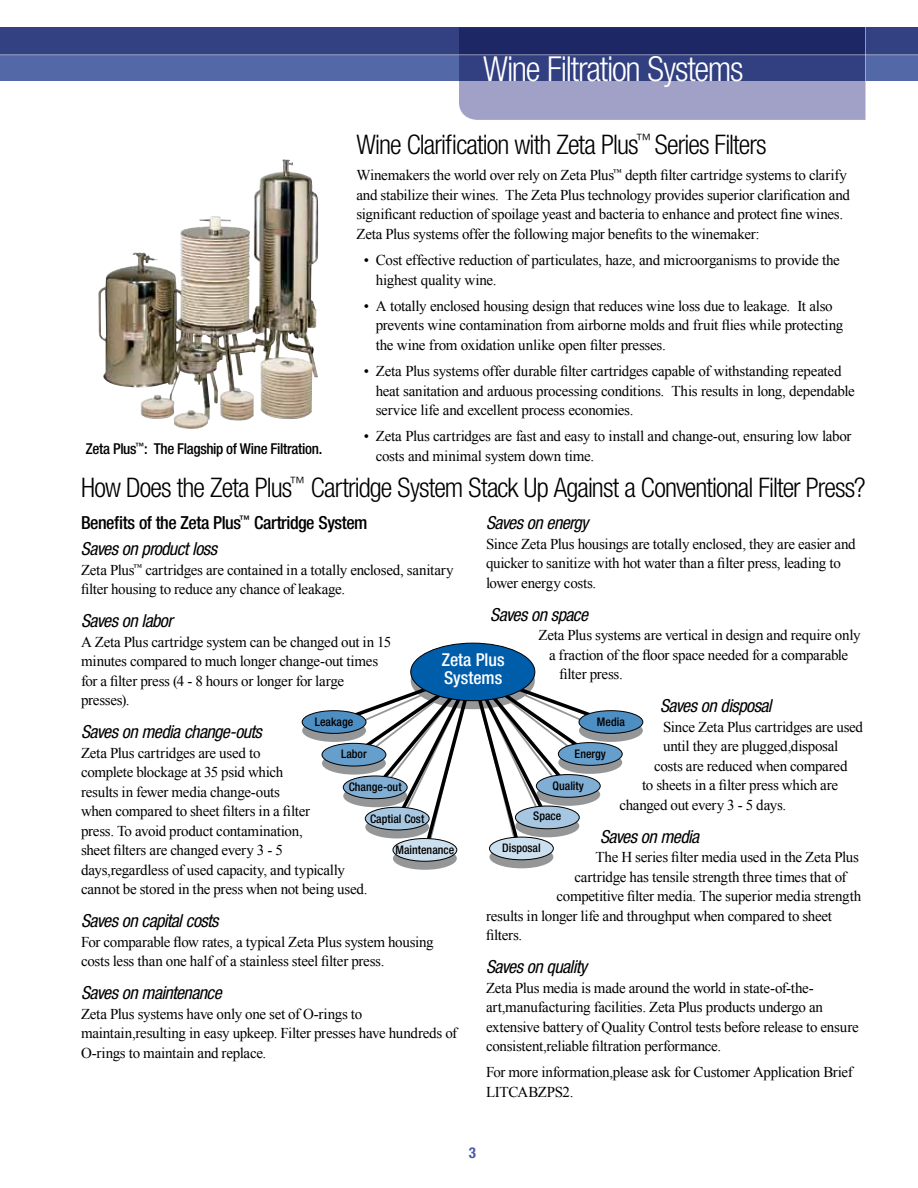
<style>
.page{position:relative;width:918px;height:1188px;background:#fff}
.page>*{position:absolute;margin:0;border:0;box-sizing:border-box;transform-origin:0 0}
.t1{font:300 condensed 34.5px "Helvetica Neue LT Std";letter-spacing:-.035em;color:#fff}
.t2{font:300 condensed 27px "Helvetica Neue LT Std";letter-spacing:-.035em;color:#000}
.t3{font:italic condensed 18px "Helvetica Neue LT Std";letter-spacing:-.03em;color:#000}
.t4{font:500 condensed 18px/26.2px "Helvetica Neue LT Std";letter-spacing:-.025em;color:#000}
.t5{font:500 condensed 17.7px/17.7px "Helvetica Neue LT Std";color:#fff}
.t6{font:15px/19.5px "Times New Roman";letter-spacing:-.02em;color:#000}
.t7{font:500 condensed 15px "Helvetica Neue LT Std";letter-spacing:-.02em;color:#000}
.t8{font:700 condensed 15px "Helvetica Neue LT Std";color:#4859a3}
.t9{font:500 condensed 11.85px "Helvetica Neue LT Std";color:#000}
.s1{font-weight:400;font-style:italic}
</style>
<div class="page">
<svg style="left:0;top:27px;width:918px;height:54px;background:#435493"></svg>
<svg style="left:459px;top:27px;width:407px;height:93px;background:#5b6297"></svg>
<hr style="left:0;top:54px;width:918px;height:1px;background:#fff">
<hr style="left:865px;top:26px;width:1px;height:55px;background:#fff">
<img style="left:98px;top:161px;width:185px;height:238px">
<svg style="left:579px;top:719px;width:64px;height:23px"></svg>
<div style="left:558px;top:751px;width:64px;height:23px;background:#949698;border-radius:50%"></div>
<div style="left:489px;top:846px;width:64px;height:22px;background:#949698;border-radius:50%"></div>
<div style="left:393px;top:847px;width:64px;height:23px;background:#949698;border-radius:50%"></div>
<svg style="left:322px;top:752px;width:64px;height:23px"></svg>
<svg style="left:302px;top:719px;width:64px;height:23px"></svg>
<svg style="left:329px;top:658px;width:287px;height:203px"></svg>
<div style="left:411px;top:643px;width:124px;height:58px;background:#005daa;border-radius:50%"></div>
<div style="left:410px;top:643px;width:125px;height:58px;border:1px solid #000;border-radius:50%"></div>
<div style="left:302px;top:711px;width:64px;height:22px;background:#4d8ec3;border-radius:50%"></div>
<div style="left:302px;top:710px;width:64px;height:24px;border:1px solid #000;border-radius:50%"></div>
<div style="left:579px;top:711px;width:64px;height:22px;background:#4d8ec3;border-radius:50%"></div>
<div style="left:579px;top:710px;width:64px;height:24px;border:1px solid #000;border-radius:50%"></div>
<div style="left:322px;top:743px;width:64px;height:23px;background:#669ecc;border-radius:50%"></div>
<div style="left:322px;top:743px;width:64px;height:23px;border:1px solid #000;border-radius:50%"></div>
<div style="left:343px;top:776px;width:64px;height:23px;background:#80aed4;border-radius:50%"></div>
<div style="left:343px;top:776px;width:64px;height:23px;border:1px solid #000;border-radius:50%"></div>
<div style="left:365px;top:807px;width:64px;height:23px;background:#a6c6e1;border-radius:50%"></div>
<div style="left:365px;top:807px;width:64px;height:23px;border:1px solid #000;border-radius:50%"></div>
<div style="left:393px;top:839px;width:64px;height:22px;background:#ccdfee;border-radius:50%"></div>
<div style="left:393px;top:838px;width:64px;height:24px;border:1px solid #000;border-radius:50%"></div>
<div style="left:489px;top:837px;width:64px;height:23px;background:#ccdfee;border-radius:50%"></div>
<div style="left:489px;top:837px;width:65px;height:23px;border:1px solid #000;border-radius:50%"></div>
<div style="left:515px;top:806px;width:64px;height:23px;background:#a6c6e1;border-radius:50%"></div>
<div style="left:515px;top:806px;width:65px;height:23px;border:1px solid #000;border-radius:50%"></div>
<div style="left:536px;top:775px;width:64px;height:22px;background:#80aed4;border-radius:50%"></div>
<div style="left:536px;top:774px;width:64px;height:24px;border:1px solid #000;border-radius:50%"></div>
<div style="left:558px;top:743px;width:64px;height:22px;background:#669ecc;border-radius:50%"></div>
<div style="left:558px;top:742px;width:64px;height:24px;border:1px solid #000;border-radius:50%"></div>
<p class="t7" style="left:86px;top:440px;width:238px">Zeta Plus<sup>™</sup>: The Flagship of Wine Filtration.</p>
<h1 class="t1" style="left:483px;top:49px;width:262px">Wine Filtration Systems</h1>
<h2 class="t2" style="left:356px;top:129px;width:412px">Wine Clarification with Zeta Plus<sup>™</sup> Series Filters</h2>
<p class="t6" style="left:356px;top:165px;width:495px">Winemakers the world over rely on Zeta Plus<sup>™</sup> depth filter cartridge systems to clarify and stabilize their wines. The Zeta Plus technology provides superior clarification and significant reduction of spoilage yeast and bacteria to enhance and protect fine wines.<br>Zeta Plus systems offer the following major benefits to the winemaker:</p>
<p class="t6" style="left:376px;top:250px;width:466px;text-indent:-12px">• Cost effective reduction of particulates, haze, and microorganisms to provide the highest quality wine.</p>
<p class="t6" style="left:376px;top:296px;width:469px;text-indent:-12px">• A totally enclosed housing design that reduces wine loss due to leakage. It also prevents wine contamination from airborne molds and fruit flies while protecting the wine from oxidation unlike open filter presses.</p>
<p class="t6" style="left:376px;top:361px;width:481px;text-indent:-12px">• Zeta Plus systems offer durable filter cartridges capable of withstanding repeated heat sanitation and arduous processing conditions. This results in long, dependable service life and excellent process economies.</p>
<p class="t6" style="left:376px;top:426px;width:477px;text-indent:-12px">• Zeta Plus cartridges are fast and easy to install and change-out, ensuring low labor costs and minimal system down time.</p>
<h2 class="t2" style="left:81px;top:472px;width:786px">How Does the Zeta Plus<sup>™</sup> Cartridge System Stack Up Against a Conventional Filter Press?</h2>
<p class="t4" style="left:81px;top:509px;width:288px">Benefits of the Zeta Plus<sup>™</sup> Cartridge System<br><span class="s1">Saves on product loss</span></p>
<p class="t6" style="left:81px;top:560px;width:374px">Zeta Plus<sup>™</sup> cartridges are contained in a totally enclosed, sanitary filter housing to reduce any chance of leakage.</p>
<p class="t3" style="left:81px;top:611px;width:93px">Saves on labor</p>
<p class="t6" style="left:81px;top:632px;width:312px">A Zeta Plus cartridge system can be changed out in 15 minutes compared to much longer change-out times for a filter press (4 - 8 hours or longer for large presses).</p>
<p class="t3" style="left:81px;top:722px;width:182px">Saves on media change-outs</p>
<p class="t6" style="left:81px;top:743px;width:288px">Zeta Plus cartridges are used to<br>complete blockage at 35 psid which<br>results in fewer media change-outs<br>when compared to sheet filters in a filter<br>press. To avoid product contamination,<br>sheet filters are changed every 3 - 5 days,regardless of used capacity, and typically cannot be stored in the press when not being used.</p>
<p class="t3" style="left:81px;top:911px;width:139px">Saves on capital costs</p>
<p class="t6" style="left:81px;top:932px;width:354px">For comparable flow rates, a typical Zeta Plus system housing costs less than one half of a stainless steel filter press.</p>
<p class="t3" style="left:81px;top:983px;width:142px">Saves on maintenance</p>
<p class="t6" style="left:81px;top:1004px;width:378px">Zeta Plus systems have only one set of O-rings to maintain,resulting in easy upkeep. Filter presses have hundreds of<br>O-rings to maintain and replace.</p>
<p class="t3" style="left:486px;top:512px;width:104px">Saves on energy</p>
<p class="t6" style="left:486px;top:534px;width:371px">Since Zeta Plus housings are totally enclosed, they are easier and quicker to sanitize with hot water than a filter press, leading to lower energy costs.</p>
<p class="t3" style="left:490px;top:604px;width:99px">Saves on space</p>
<p class="t6" style="left:538px;top:625px;width:324px">Zeta Plus systems are vertical in design and require only</p>
<p class="t6" style="left:549px;top:645px;width:301px">a fraction of the floor space needed for a comparable</p>
<p class="t6" style="left:560px;top:664px;width:65px">filter press.</p>
<p class="t3" style="left:660px;top:695px;width:113px">Saves on disposal</p>
<p class="t6" style="left:663px;top:717px;width:202px">Since Zeta Plus cartridges are used</p>
<p class="t6" style="left:663px;top:736px;width:177px">until they are plugged,disposal</p>
<p class="t6" style="left:654px;top:756px;width:195px">costs are reduced when compared</p>
<p class="t6" style="left:642px;top:775px;width:198px">to sheets in a filter press which are</p>
<p class="t6" style="left:620px;top:795px;width:168px">changed out every 3 - 5 days.</p>
<p class="t3" style="left:600px;top:826px;width:101px">Saves on media</p>
<p class="t6" style="left:596px;top:847px;width:265px">The H series filter media used in the Zeta Plus</p>
<p class="t6" style="left:574px;top:867px;width:274px">cartridge has tensile strength three times that of</p>
<p class="t6" style="left:556px;top:886px;width:306px">competitive filter media. The superior media strength</p>
<p class="t6" style="left:486px;top:906px;width:348px">results in longer life and throughput when compared to sheet</p>
<p class="t6" style="left:486px;top:925px;width:38px">filters.</p>
<p class="t3" style="left:486px;top:956px;width:103px">Saves on quality</p>
<p class="t6" style="left:486px;top:978px;width:374px">Zeta Plus media is made around the world in state-of-the&shy;art,manufacturing facilities. Zeta Plus products undergo an extensive battery of Quality Control tests before release to ensure consistent,reliable filtration performance.</p>
<p class="t6" style="left:486px;top:1062px;width:368px">For more information,please ask for Customer Application Brief<br>LITCABZPS2.</p>
<p class="t5" style="left:442px;top:651px;width:64px">Zeta Plus<br>Systems</p>
<p class="t9" style="left:597px;top:714px;width:29px">Media</p>
<p class="t9" style="left:315px;top:714px;width:40px">Leakage</p>
<p class="t9" style="left:341px;top:746px;width:27px">Labor</p>
<p class="t9" style="left:349px;top:780px;width:54px">Change-out</p>
<p class="t9" style="left:370px;top:812px;width:56px">Captial Cost</p>
<p class="t9" style="left:396px;top:843px;width:60px">Maintenance</p>
<p class="t9" style="left:502px;top:840px;width:40px">Disposal</p>
<p class="t9" style="left:575px;top:746px;width:33px">Energy</p>
<p class="t9" style="left:553px;top:779px;width:33px">Quality</p>
<p class="t9" style="left:533px;top:809px;width:30px">Space</p>
<p class="t8" style="left:469px;top:1144px;width:9px">3</p>
</div>
